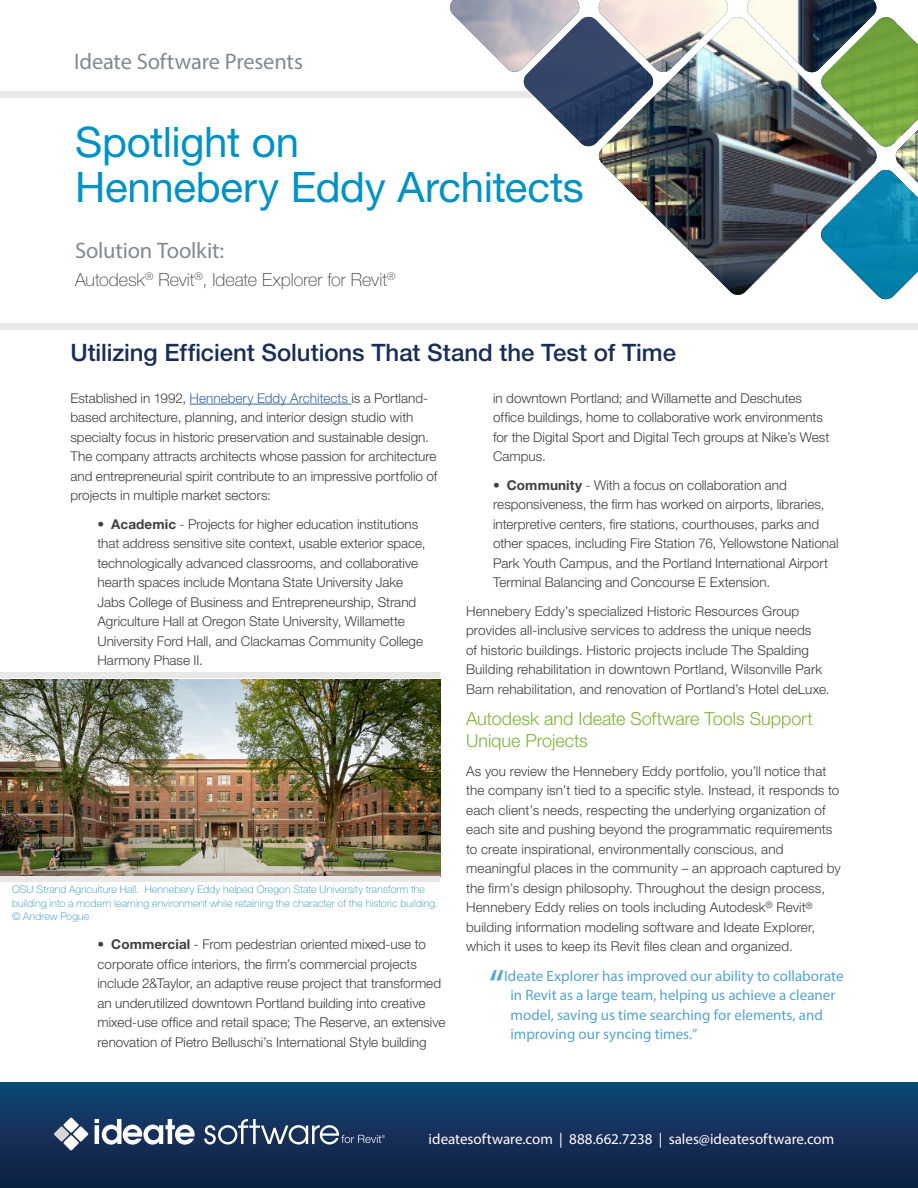
<style>
.page{position:relative;width:918px;height:1188px;background:#fff}
.page>*{position:absolute;margin:0;border:0;box-sizing:border-box;transform-origin:0 0}
.pull_quotes{font:43.95px "Myriad Pro";color:#55a3d0}
.headline{font:42px/45px "Helvetica Neue LT Std";letter-spacing:-.005em;color:#0092c4}
.t1{font:500 24px "Helvetica Neue LT Std";letter-spacing:-.005em;color:#182e58}
.title_subeads{font:22.5px "Myriad Pro";letter-spacing:-.01em;color:#828a91}
.paragraphs{font:300 18px/22.5px "Helvetica Neue LT Std";color:#7fb438}
.paragraphs-2{font:100 18px "Helvetica Neue LT Std";letter-spacing:-.005em;color:#3e3e3f}
.pull_quotes-2{font:15px/19.5px "Myriad Pro";color:#55a3d0}
.t2{font:15px "Myriad Pro";color:#fff}
.paragraphs-3{font:300 13.5px/19.5px "Helvetica Neue LT Std";color:#3e3e3f}
.t3{font:100 10.5px/13.5px "Helvetica Neue LT Std";letter-spacing:.015em;color:#1a89b7}
.s1{color:#3667a4}
.s2{font-weight:700}
</style>
<div class="page">
<img style="left:0;top:680px;width:440px;height:197px">
<div style="left:0;top:672px;width:440px;height:6px;background:#e8e8e8"></div>
<div style="left:0;top:877px;width:440px;height:5px;background:#e8e8e8"></div>
<div style="left:0;top:91px;width:620px;height:7px;background:#e8e8e8"></div>
<img style="left:450px;top:0;width:468px;height:295px">
<svg style="left:820px;top:169px;width:98px;height:131px"></svg>
<svg style="left:820px;top:16px;width:98px;height:131px;background:#799c5d"></svg>
<svg style="left:523px;top:16px;width:131px;height:131px"></svg>
<div style="left:0;top:1082px;width:918px;height:106px;background:linear-gradient(to bottom,#0f4675,#111e40)"></div>
<svg style="left:54px;top:1117px;width:34px;height:34px"></svg>
<svg style="left:95px;top:1119px;width:100px;height:26px"></svg>
<svg style="left:204px;top:1119px;width:181px;height:26px;background:#475c7d"></svg>
<div style="left:0;top:323px;width:918px;height:7px;background:#e8e8e8"></div>
<hr style="left:190px;top:404px;width:161px;height:1px;background:#3667a4">
<h3 class="title_subeads" style="left:74px;top:48px;width:230px">Ideate Software Presents</h3>
<p class="headline" style="left:75px;top:119px;width:510px">Spotlight on<br>Hennebery Eddy Architects</p>
<p class="title_subeads" style="left:75px;top:236px;width:151px">Solution Toolkit:</p>
<p class="paragraphs-2" style="left:75px;top:269px;width:322px">Autodesk<sup>®</sup> Revit<sup>®</sup>, Ideate Explorer for Revit<sup>®</sup></p>
<p class="t1" style="left:70px;top:338px;width:607px">Utilizing Efficient Solutions That Stand the Test of Time</p>
<p class="paragraphs-3" style="left:70px;top:388px;width:368px">Established in 1992, <span class="s1">Hennebery Eddy Architects</span> is a Portland&shy;based architecture, planning, and interior design studio with specialty focus in historic preservation and sustainable design.<br>The company attracts architects whose passion for architecture and entrepreneurial spirit contribute to an impressive portfolio of projects in multiple market sectors:</p>
<p class="paragraphs-3" style="left:97px;top:514px;width:330px">• <span class="s2">Academic</span> - Projects for higher education institutions that address sensitive site context, usable exterior space, technologically advanced classrooms, and collaborative hearth spaces include Montana State University Jake Jabs College of Business and Entrepreneurship, Strand Agriculture Hall at Oregon State University, Willamette University Ford Hall, and Clackamas Community College Harmony Phase II.</p>
<p class="paragraphs-3" style="left:493px;top:388px;width:338px">in downtown Portland; and Willamette and Deschutes office buildings, home to collaborative work environments for the Digital Sport and Digital Tech groups at Nike’s West Campus.</p>
<p class="paragraphs-3" style="left:493px;top:475px;width:347px">• <span class="s2">Community</span> - With a focus on collaboration and responsiveness, the firm has worked on airports, libraries, interpretive centers, fire stations, courthouses, parks and other spaces, including Fire Station 76, Yellowstone National Park Youth Campus, and the Portland International Airport Terminal Balancing and Concourse E Extension.</p>
<p class="paragraphs-3" style="left:466px;top:601px;width:365px">Hennebery Eddy’s specialized Historic Resources Group provides all-inclusive services to address the unique needs<br>of historic buildings. Historic projects include The Spalding Building rehabilitation in downtown Portland, Wilsonville Park Barn rehabilitation, and renovation of Portland’s Hotel deLuxe.</p>
<p class="paragraphs" style="left:466px;top:707px;width:348px">Autodesk and Ideate Software Tools Support<br>Unique Projects</p>
<p class="paragraphs-3" style="left:466px;top:761px;width:376px">As you review the Hennebery Eddy portfolio, you’ll notice that the company isn’t tied to a specific style. Instead, it responds to each client’s needs, respecting the underlying organization of each site and pushing beyond the programmatic requirements to create inspirational, environmentally conscious, and meaningful places in the community – an approach captured by the firm’s design philosophy. Throughout the design process, Hennebery Eddy relies on tools including Autodesk<sup>®</sup> Revit<sup>® </sup>building information modeling software and Ideate Explorer, which it uses to keep its Revit files clean and organized.</p>
<p class="t3" style="left:12px;top:883px;width:428px">OSU Strand Agriculture Hall. Hennebery Eddy helped Oregon State University transform the building into a modern learning environment while retaining the character of the historic building. © Andrew Pogue</p>
<p class="paragraphs-3" style="left:97px;top:934px;width:349px">• <span class="s2">Commercial</span> - From pedestrian oriented mixed-use to corporate office interiors, the firm’s commercial projects include 2&amp;Taylor, an adaptive reuse project that transformed an underutilized downtown Portland building into creative mixed-use office and retail space; The Reserve, an extensive renovation of Pietro Belluschi’s International Style building</p>
<p class="pull_quotes" style="left:489px;top:959px;width:17px">“</p>
<p class="pull_quotes-2" style="left:510px;top:966px;width:335px;text-indent:-6px">Ideate Explorer has improved our ability to collaborate in Revit as a large team, helping us achieve a cleaner model, saving us time searching for elements, and improving our syncing times.”</p>
<p class="t2" style="left:429px;top:1129px;width:407px">ideatesoftware.com | 888.662.7238 | sales@ideatesoftware.com</p>
</div>
